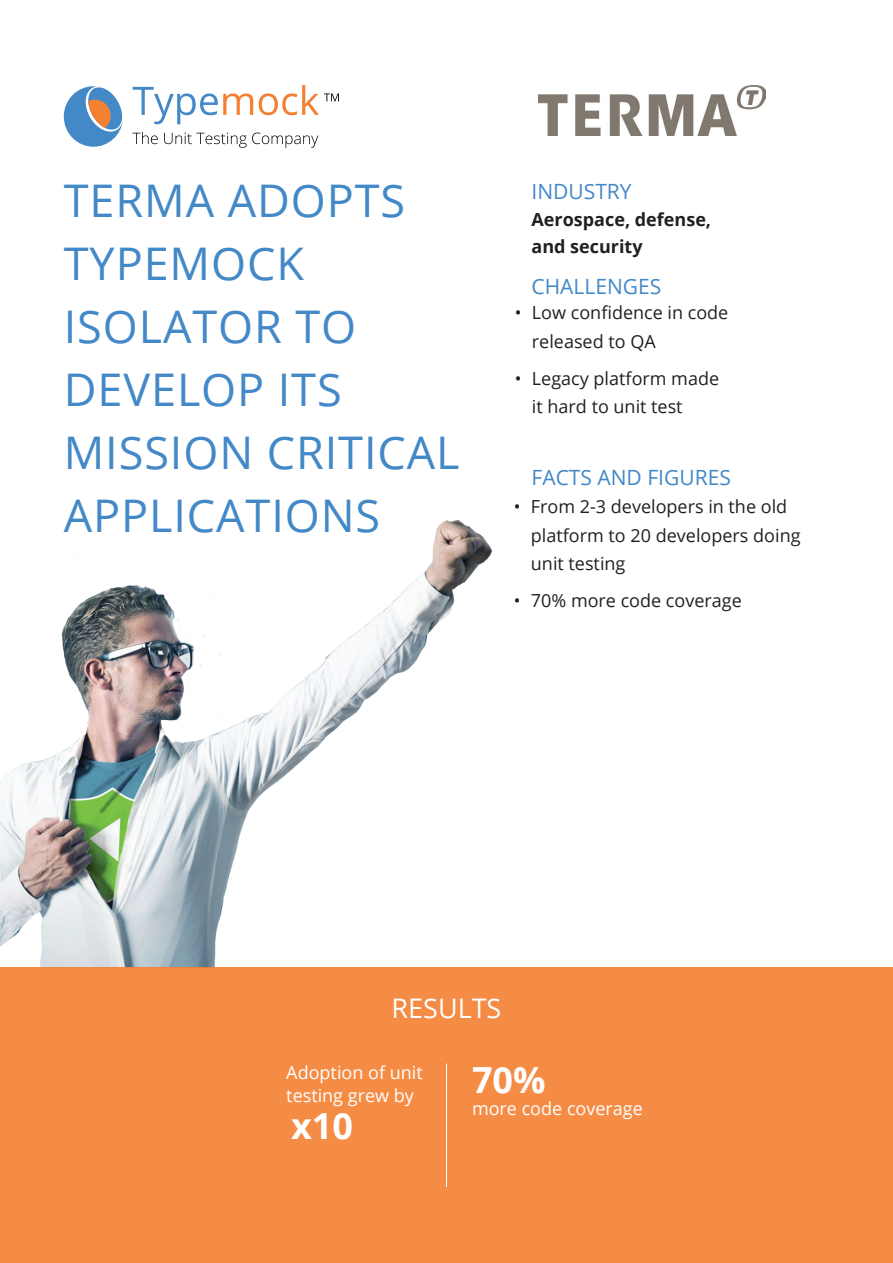
<style>
.page{position:relative;width:893px;height:1263px;background:#fff}
.page>*{position:absolute;margin:0;border:0;box-sizing:border-box;transform-origin:0 0}
.t1{font:45px/63px "Open Sans";letter-spacing:.02em;color:#4388c7}
.t2{font:700 36px "Open Sans";color:#fff}
.t3{font:27px "Open Sans";color:#fff}
.t4{font:21px "Open Sans";color:#4388c7}
.t5{font:18px/28.5px "Open Sans";color:#231f20}
.t6{font:18px/22.5px "Open Sans";color:#fff}
.t7{font:700 18px/27px "Open Sans";color:#231f20}
</style>
<div class="page">
<img style="left:0;top:519px;width:492px;height:448px">
<svg style="left:133px;top:87px;width:120px;height:37px"></svg>
<svg style="left:132px;top:132px;width:26px;height:12px"></svg>
<svg style="left:164px;top:133px;width:154px;height:15px"></svg>
<svg style="left:259px;top:85px;width:80px;height:30px"></svg>
<svg style="left:64px;top:86px;width:59px;height:61px"></svg>
<img style="left:539px;top:85px;width:226px;height:51px">
<div style="left:0;top:967px;width:893px;height:296px;background:#f58c46"></div>
<hr style="left:446px;top:1063px;width:1px;height:124px;background:#fff">
<h1 class="t1" style="left:64px;top:168px;width:397px">TERMA ADOPTS<br>TYPEMOCK<br>ISOLATOR TO<br>DEVELOP ITS<br>MISSION CRITICAL<br>APPLICATIONS</h1>
<p class="t5" style="left:515px;top:298px;width:8px">•</p>
<p class="t5" style="left:515px;top:364px;width:8px">•</p>
<p class="t4" style="left:531px;top:177px;width:102px">INDUSTRY</p>
<p class="t7" style="left:531px;top:205px;width:181px">Aerospace, defense, and security</p>
<p class="t4" style="left:531px;top:272px;width:131px">CHALLENGES</p>
<p class="t5" style="left:532px;top:298px;width:198px">Low confidence in code</p>
<p class="t5" style="left:532px;top:322px;width:189px;line-height:37px">released to QA<br>Legacy platform made</p>
<p class="t5" style="left:532px;top:392px;width:152px">it hard to unit test</p>
<p class="t5" style="left:514px;top:492px;width:8px">•</p>
<p class="t5" style="left:514px;top:586px;width:8px">•</p>
<p class="t4" style="left:531px;top:463px;width:201px">FACTS AND FIGURES</p>
<p class="t5" style="left:531px;top:492px;width:258px">From 2-3 developers in the old</p>
<p class="t5" style="left:531px;top:521px;width:271px">platform to 20 developers doing unit testing</p>
<p class="t5" style="left:531px;top:586px;width:212px">70% more code coverage</p>
<h3 class="t3" style="left:391px;top:990px;width:111px">RESULTS</h3>
<p class="t6" style="left:286px;top:1061px;width:138px">Adoption of unit testing grew by</p>
<h2 class="t2" style="left:291px;top:1100px;width:63px">x10</h2>
<h2 class="t2" style="left:472px;top:1054px;width:75px">70%</h2>
<p class="t6" style="left:472px;top:1097px;width:172px">more code coverage</p>
</div>
